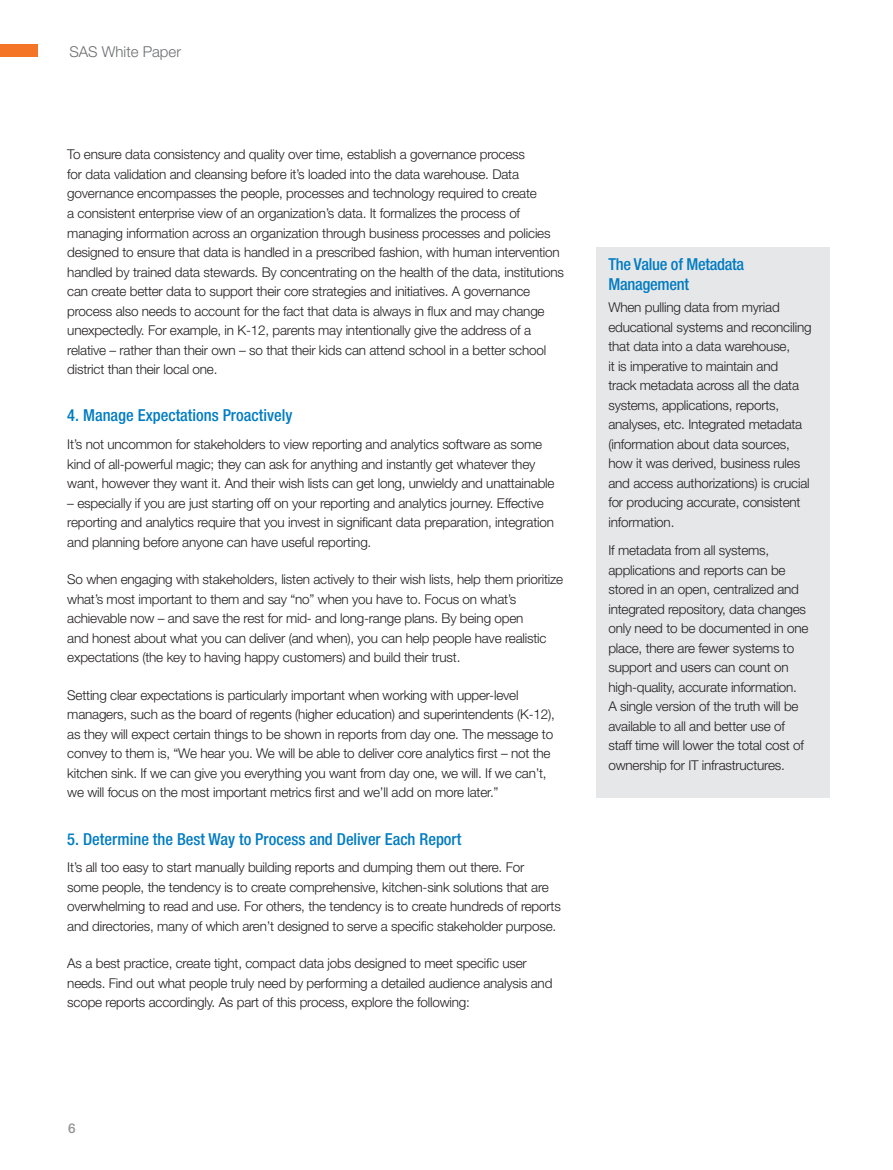
<style>
.page{position:relative;width:893px;height:1170px;background:#fff}
.page>*{position:absolute;margin:0;border:0;box-sizing:border-box;transform-origin:0 0}
.Head_2{font:500 condensed 16.5px "Helvetica Neue LT Std";color:#007cc2}
.Sidebar_wBullet_list{font:500 condensed 16.5px/19.5px "Helvetica Neue LT Std";letter-spacing:-.015em;color:#007cc2}
.t1{font:300 15px "Helvetica Neue LT Std";color:#6c6d70}
.Body{font:300 13.5px/19.5px "Helvetica Neue LT Std";letter-spacing:-.015em;color:#231f20}
.Sidebar_Body{font:300 13.5px/19.5px "Helvetica Neue LT Std";letter-spacing:-.015em;color:#231f20}
.Body_Before_Bullet{font:300 13.5px/19.5px "Helvetica Neue LT Std";letter-spacing:-.015em;color:#231f20}
.t2{font:500 13.5px "Helvetica Neue LT Std";color:#939598}
</style>
<div class="page">
<div style="left:0;top:45px;width:38px;height:12px;background:#f47525"></div>
<div style="left:596px;top:247px;width:234px;height:551px;background:#e6e7e9"></div>
<p class="t1" style="left:69px;top:43px;width:113px">SAS White Paper</p>
<p class="Body" style="left:67px;top:145px;width:498px">To ensure data consistency and quality over time, establish a governance process<br>for data validation and cleansing before it’s loaded into the data warehouse. Data governance encompasses the people, processes and technology required to create<br>a consistent enterprise view of an organization’s data. It formalizes the process of managing information across an organization through business processes and policies designed to ensure that data is handled in a prescribed fashion, with human intervention handled by trained data stewards. By concentrating on the health of the data, institutions can create better data to support their core strategies and initiatives. A governance process also needs to account for the fact that data is always in flux and may change unexpectedly. For example, in K-12, parents may intentionally give the address of a relative – rather than their own – so that their kids can attend school in a better school district than their local one.</p>
<p class="Head_2" style="left:67px;top:405px;width:227px">4. Manage Expectations Proactively</p>
<p class="Body" style="left:67px;top:434px;width:489px">It’s not uncommon for stakeholders to view reporting and analytics software as some kind of all-powerful magic; they can ask for anything and instantly get whatever they want, however they want it. And their wish lists can get long, unwieldy and unattainable</p>
<p class="Body" style="left:67px;top:493px;width:488px">– especially if you are just starting off on your reporting and analytics journey. Effective reporting and analytics require that you invest in significant data preparation, integration and planning before anyone can have useful reporting.</p>
<p class="Body" style="left:67px;top:569px;width:497px">So when engaging with stakeholders, listen actively to their wish lists, help them prioritize what’s most important to them and say “no” when you have to. Focus on what’s achievable now – and save the rest for mid- and long-range plans. By being open<br>and honest about what you can deliver (and when), you can help people have realistic expectations (the key to having happy customers) and build their trust.</p>
<p class="Body" style="left:67px;top:685px;width:489px">Setting clear expectations is particularly important when working with upper-level managers, such as the board of regents (higher education) and superintendents (K-12), as they will expect certain things to be shown in reports from day one. The message to convey to them is, “We hear you. We will be able to deliver core analytics first – not the kitchen sink. If we can give you everything you want from day one, we will. If we can’t, we will focus on the most important metrics first and we’ll add on more later.”</p>
<p class="Head_2" style="left:67px;top:828px;width:396px">5. Determine the Best Way to Process and Deliver Each Report</p>
<p class="Body" style="left:67px;top:857px;width:495px">It’s all too easy to start manually building reports and dumping them out there. For<br>some people, the tendency is to create comprehensive, kitchen-sink solutions that are overwhelming to read and use. For others, the tendency is to create hundreds of reports and directories, many of which aren’t designed to serve a specific stakeholder purpose.</p>
<p class="Body_Before_Bullet" style="left:67px;top:953px;width:487px">As a best practice, create tight, compact data jobs designed to meet specific user needs. Find out what people truly need by performing a detailed audience analysis and scope reports accordingly. As part of this process, explore the following:</p>
<p class="Sidebar_wBullet_list" style="left:608px;top:254px;width:137px">The Value of Metadata<br>Management</p>
<p class="Sidebar_Body" style="left:608px;top:297px;width:205px">When pulling data from myriad educational systems and reconciling that data into a data warehouse,<br>it is imperative to maintain and<br>track metadata across all the data systems, applications, reports, analyses, etc. Integrated metadata (information about data sources, how it was derived, business rules and access authorizations) is crucial for producing accurate, consistent information.</p>
<p class="Sidebar_Body" style="left:608px;top:540px;width:202px">If metadata from all systems, applications and reports can be stored in an open, centralized and integrated repository, data changes only need to be documented in one place, there are fewer systems to support and users can count on high-quality, accurate information.<br>A single version of the truth will be available to all and better use of staff time will lower the total cost of ownership for IT infrastructures.</p>
<p class="t2" style="left:68px;top:1120px;width:9px">6</p>
</div>
